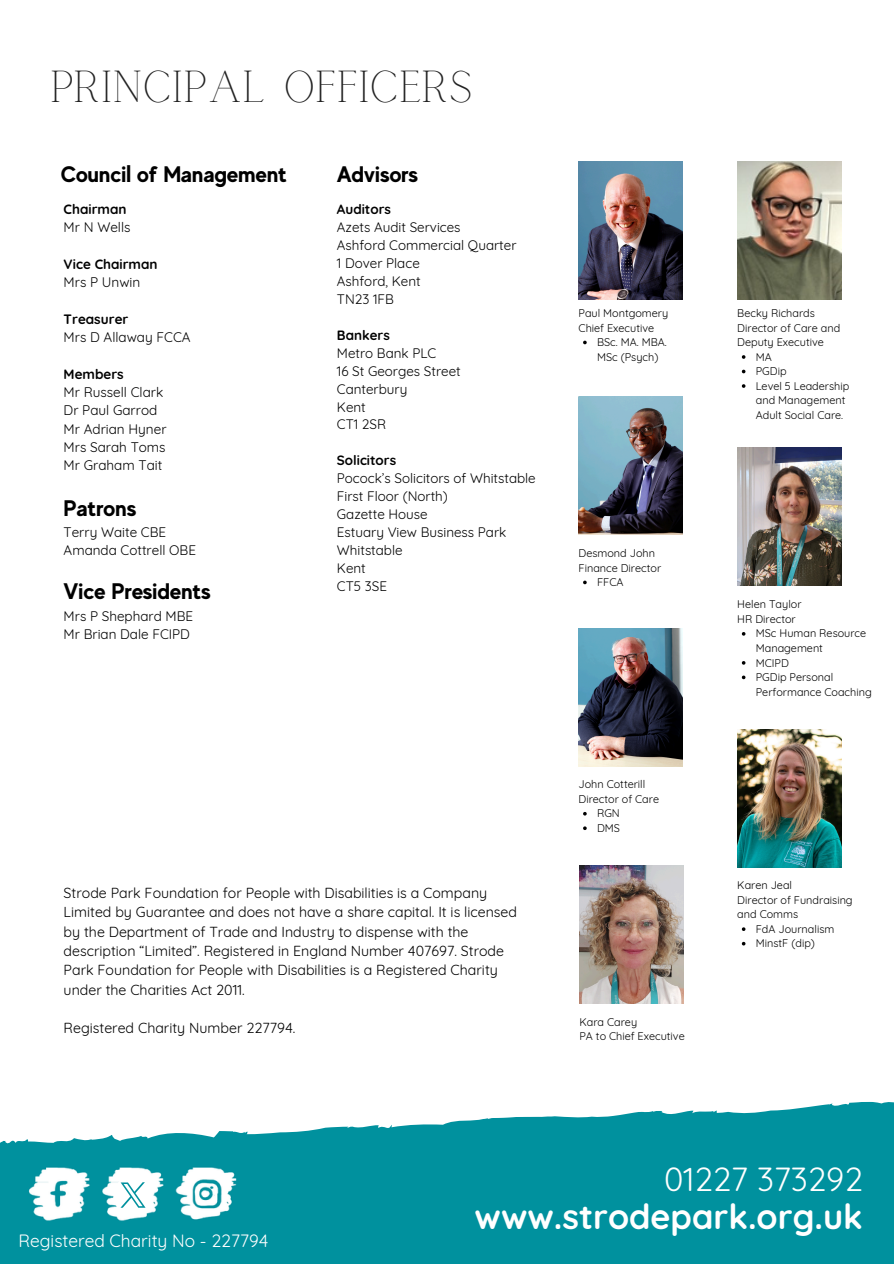
<style>
.page{position:relative;width:894px;height:1264px;background:#fff}
.page>*{position:absolute;margin:0;border:0;box-sizing:border-box;transform-origin:0 0}
.t1{font:44.4px "Calgary";color:#222}
.t2{font:700 34.35px "Quicksand";color:#fff}
.t3{font:32.55px "Quicksand";color:#fff}
.t4{font:700 22.5px "MADE Evolve Sans";color:#000}
.t5{font:17.4px "Quicksand";color:#fff}
.t6{font:14.25px/19.4px "Quicksand";color:#000}
.t7{font:13.5px/17.9px "Quicksand";color:#000}
.t8{font:700 13.5px/18.3px "Quicksand";color:#000}
.t9{font:10.95px/14.5px "Quicksand";color:#000}
.s1{font-weight:400}
.s2{font-weight:700}
</style>
<div class="page">
<div style="left:0;top:1147px;width:893px;height:116px;background:#00919e"></div>
<svg style="left:0;top:1101px;width:893px;height:46px;fill:#00919e"></svg>
<img style="left:737px;top:161px;width:103px;height:138px">
<img style="left:19px;top:1148px;width:226px;height:92px">
<svg style="left:114px;top:1175px;width:38px;height:38px"></svg>
<img style="left:578px;top:161px;width:104px;height:138px">
<img style="left:578px;top:396px;width:104px;height:138px">
<img style="left:737px;top:448px;width:103px;height:137px">
<img style="left:578px;top:628px;width:104px;height:138px">
<img style="left:737px;top:729px;width:103px;height:138px">
<svg style="left:741px;top:355px;width:4px;height:4px"></svg>
<svg style="left:741px;top:384px;width:4px;height:4px"></svg>
<svg style="left:741px;top:675px;width:4px;height:4px"></svg>
<svg style="left:583px;top:826px;width:3px;height:4px"></svg>
<svg style="left:741px;top:927px;width:4px;height:4px"></svg>
<img style="left:579px;top:865px;width:104px;height:138px">
<p class="t1" style="left:50px;top:62px;width:424px">PRINCIPAL OFFICERS</p>
<h6 class="t4" style="left:61px;top:160px;width:227px">Council of Management</h6>
<h6 class="t8" style="left:64px;top:200px;width:68px">Chairman<br><span class="s1">Mr N Wells</span></h6>
<h6 class="t8" style="left:64px;top:255px;width:95px">Vice Chairman<br><span class="s1">Mrs P Unwin</span></h6>
<h6 class="t7" style="left:64px;top:309px;width:128px;line-height:18.3px"><span class="s2">Treasurer<br></span>Mrs D Allaway FCCA</h6>
<h6 class="t7" style="left:64px;top:364px;width:104px;line-height:18.3px"><span class="s2">Members<br></span>Mr Russell Clark<br>Dr Paul Garrod<br>Mr Adrian Hyner<br>Mrs Sarah Toms<br>Mr Graham Tait</h6>
<p class="t4" style="left:64px;top:494px;width:74px">Patrons</p>
<h6 class="t7" style="left:64px;top:523px;width:134px">Terry Waite CBE<br>Amanda Cottrell OBE</h6>
<p class="t4" style="left:64px;top:578px;width:148px">Vice Presidents</p>
<h6 class="t7" style="left:64px;top:607px;width:131px">Mrs P Shephard MBE<br>Mr Brian Dale FCIPD</h6>
<p class="t4" style="left:337px;top:160px;width:83px">Advisors</p>
<p class="t7" style="left:337px;top:200px;width:181px"><span class="s2">Auditors<br></span>Azets Audit Services<br>Ashford Commercial Quarter<br>1 Dover Place<br>Ashford, Kent<br>TN23 1FB</p>
<p class="t7" style="left:337px;top:326px;width:125px"><span class="s2">Bankers<br></span>Metro Bank PLC<br>16 St Georges Street<br>Canterbury<br>Kent<br>CT1 2SR</p>
<p class="t7" style="left:337px;top:451px;width:200px"><span class="s2">Solicitors<br></span>Pocock’s Solicitors of Whitstable<br>First Floor (North)<br>Gazette House<br>Estuary View Business Park<br>Whitstable<br>Kent<br>CT5 3SE</p>
<p class="t9" style="left:578px;top:306px;width:91px">Paul Montgomery</p>
<p class="t9" style="left:578px;top:320px;width:77px">Chief Executive</p>
<h4 class="t9" style="left:597px;top:335px;width:71px">BSc. MA. MBA.<br>MSc (Psych)</h4>
<h6 class="t9" style="left:578px;top:545px;width:78px">Desmond John</h6>
<p class="t9" style="left:578px;top:560px;width:84px">Finance Director</p>
<p class="t9" style="left:597px;top:574px;width:28px">FFCA</p>
<p class="t6" style="left:64px;top:883px;width:454px">Strode Park Foundation for People with Disabilities is a Company Limited by Guarantee and does not have a share capital. It is licensed by the Department of Trade and Industry to dispense with the description “Limited”. Registered in England Number 407697. Strode Park Foundation for People with Disabilities is a Registered Charity under the Charities Act 2011.</p>
<p class="t6" style="left:64px;top:1018px;width:233px">Registered Charity Number 227794.</p>
<p class="t9" style="left:578px;top:777px;width:68px">John Cotterill</p>
<p class="t9" style="left:578px;top:791px;width:82px">Director of Care</p>
<p class="t9" style="left:597px;top:806px;width:24px">RGN</p>
<p class="t9" style="left:597px;top:820px;width:24px">DMS</p>
<p class="t9" style="left:579px;top:1014px;width:59px">Kara Carey</p>
<h5 class="t9" style="left:579px;top:1028px;width:107px">PA to Chief Executive</h5>
<p class="t9" style="left:737px;top:306px;width:79px">Becky Richards</p>
<p class="t9" style="left:737px;top:320px;width:104px">Director of Care and<br>Deputy Executive</p>
<p class="t9" style="left:755px;top:349px;width:18px">MA</p>
<p class="t9" style="left:755px;top:364px;width:32px">PGDip</p>
<p class="t9" style="left:755px;top:378px;width:95px">Level 5 Leadership and Management<br>Adult Social Care.</p>
<p class="t9" style="left:737px;top:597px;width:66px">Helen Taylor</p>
<p class="t9" style="left:737px;top:611px;width:60px">HR Director</p>
<p class="t9" style="left:755px;top:626px;width:112px">MSc Human Resource<br>Management</p>
<p class="t9" style="left:755px;top:655px;width:35px">MCIPD</p>
<p class="t9" style="left:755px;top:669px;width:117px">PGDip Personal<br>Performance Coaching</p>
<h6 class="t9" style="left:737px;top:877px;width:56px">Karen Jeal</h6>
<h6 class="t9" style="left:737px;top:892px;width:117px">Director of Fundraising and Comms</h6>
<p class="t9" style="left:755px;top:921px;width:80px">FdA Journalism</p>
<p class="t9" style="left:755px;top:935px;width:61px">MinstF (dip)</p>
<h4 class="t3" style="left:664px;top:1157px;width:200px">01227 373292</h4>
<p class="t5" style="left:19px;top:1229px;width:251px">Registered Charity No - 227794</p>
<h4 class="t2" style="left:474px;top:1194px;width:389px">www.strodepark.org.uk</h4>
</div>
